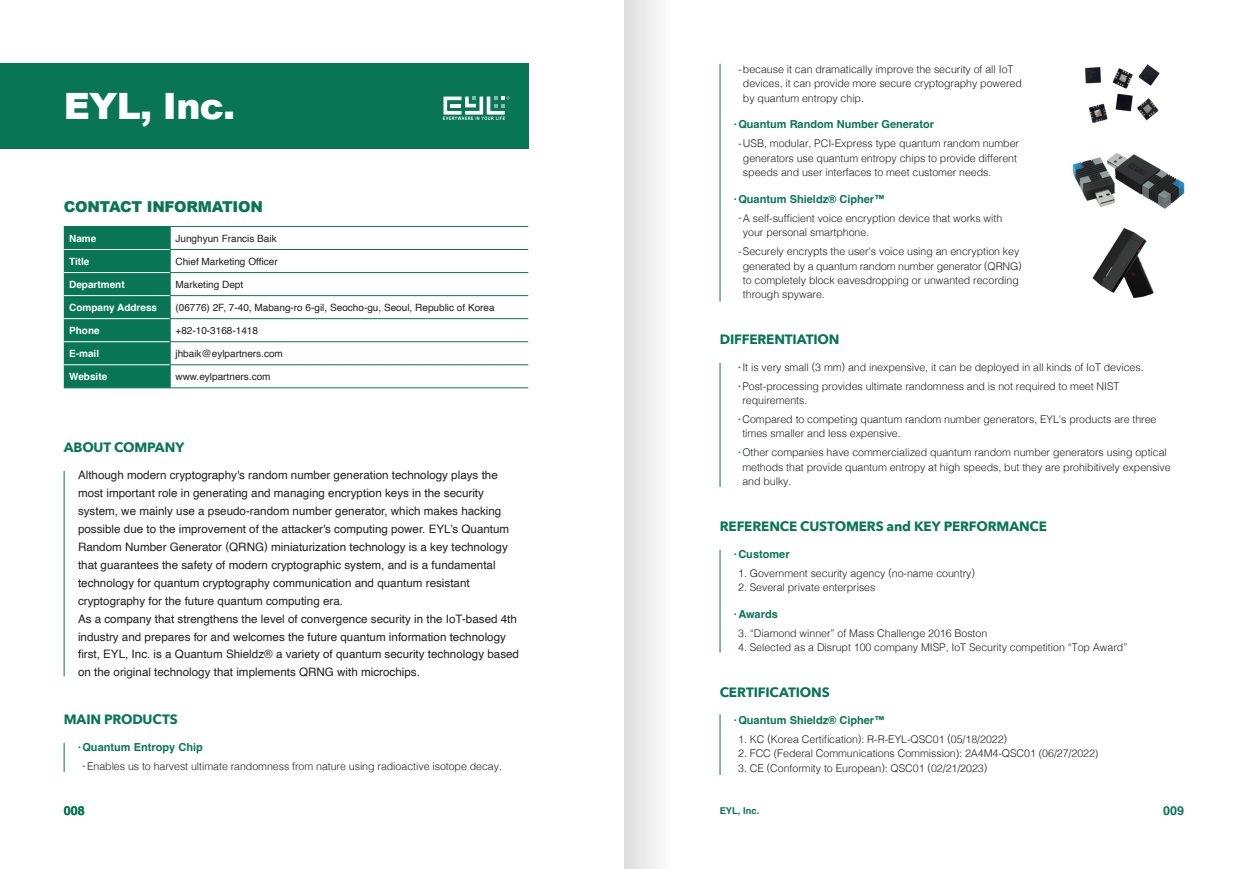
<style>
.page{position:relative;width:1248px;height:869px;background:#fff}
.page>*{position:absolute;margin:0;border:0;box-sizing:border-box;transform-origin:0 0}
.t1{font:900 36.25px "Arial";letter-spacing:-.02em;color:#fff}
.t2{font:900 15px "Arial";letter-spacing:-.02em;color:#087655}
.t3{font:700 13.5px "Avenir Next";letter-spacing:-.01em;color:#087655}
.t4{font:700 12.5px "Helvetica";color:#087655}
.t5{font:11.62px/17.9px "Helvetica";color:#231f20}
.t6{font:700 11px "Helvetica";color:#087655}
.t7{font:300 10.62px/14.4px "Helvetica";letter-spacing:-.005em;color:#231f20}
.t8{font:10px "Helvetica";color:#231f20}
.t9{font:700 10px "Helvetica";color:#fff}
.t10{font:700 9.38px "Helvetica";color:#087655}
.s1{font-weight:700;color:#087655}
</style>
<div class="page">
<hr style="left:170px;top:226px;width:358px;height:1px;background:#087655">
<hr style="left:170px;top:249px;width:358px;height:1px;background:#087655">
<hr style="left:170px;top:272px;width:358px;height:1px;background:#087655">
<hr style="left:170px;top:295px;width:358px;height:1px;background:#087655">
<hr style="left:170px;top:318px;width:358px;height:1px;background:#087655">
<hr style="left:170px;top:341px;width:358px;height:1px;background:#087655">
<hr style="left:64px;top:387px;width:106px;height:1px;background:#087655">
<svg style="left:64px;top:226px;width:107px;height:161px;background:#117b5b"></svg>
<hr style="left:170px;top:364px;width:358px;height:1px;background:#087655">
<hr style="left:170px;top:387px;width:358px;height:1px;background:#087655">
<hr style="left:64px;top:470px;width:1px;height:206px;background:#087655">
<div style="left:0;top:64px;width:528px;height:85px;background:#087655"></div>
<svg style="left:443px;top:96px;width:66px;height:18px"></svg>
<hr style="left:719px;top:64px;width:1px;height:237px;background:#087655">
<hr style="left:719px;top:362px;width:1px;height:124px;background:#087655">
<hr style="left:719px;top:549px;width:1px;height:103px;background:#087655">
<hr style="left:719px;top:714px;width:1px;height:60px;background:#087655">
<img style="left:1072px;top:152px;width:113px;height:57px">
<img style="left:1092px;top:228px;width:62px;height:71px">
<img style="left:1085px;top:64px;width:75px;height:59px">
<img style="left:443px;top:116px;width:62px;height:4px">
<div style="left:624px;top:0;width:54px;height:868px;background:linear-gradient(to right,#ddd,#fff)"></div>
<svg style="left:64px;top:742px;width:1px;height:29px"></svg>
<h1 class="t1" style="left:64px;top:80px;width:173px">EYL, Inc.</h1>
<h2 class="t2" style="left:64px;top:196px;width:200px">CONTACT INFORMATION</h2>
<p class="t9" style="left:69px;top:232px;width:29px">Name</p>
<p class="t8" style="left:175px;top:230px;width:103px">Junghyun Francis Baik</p>
<p class="t9" style="left:69px;top:255px;width:22px">Title</p>
<p class="t8" style="left:175px;top:253px;width:104px">Chief Marketing Officer</p>
<p class="t9" style="left:69px;top:278px;width:57px">Department</p>
<p class="t8" style="left:175px;top:276px;width:69px">Marketing Dept</p>
<p class="t9" style="left:69px;top:301px;width:89px">Company Address</p>
<p class="t8" style="left:175px;top:299px;width:321px">(06776) 2F, 7-40, Mabang-ro 6-gil, Seocho-gu, Seoul, Republic of Korea</p>
<p class="t9" style="left:69px;top:324px;width:32px">Phone</p>
<p class="t8" style="left:175px;top:322px;width:84px">+82-10-3168-1418</p>
<p class="t9" style="left:69px;top:347px;width:32px">E-mail</p>
<p class="t8" style="left:175px;top:345px;width:109px">jhbaik@eylpartners.com</p>
<p class="t9" style="left:69px;top:370px;width:40px">Website</p>
<p class="t8" style="left:175px;top:368px;width:97px">www.eylpartners.com</p>
<p class="t3" style="left:64px;top:435px;width:122px">ABOUT COMPANY</p>
<p class="t5" style="left:78px;top:466px;width:442px">Although modern cryptography's random number generation technology plays the most important role in generating and managing encryption keys in the security system, we mainly use a pseudo-random number generator, which makes hacking possible due to the improvement of the attacker's computing power. EYL’s Quantum Random Number Generator (QRNG) miniaturization technology is a key technology that guarantees the safety of modern cryptographic system, and is a fundamental technology for quantum cryptography communication and quantum resistant cryptography for the future quantum computing era.<br>As a company that strengthens the level of convergence security in the IoT-based 4th industry and prepares for and welcomes the future quantum information technology first, EYL, Inc. is a Quantum Shieldz® a variety of quantum security technology based on the original technology that implements QRNG with microchips.</p>
<p class="t3" style="left:64px;top:707px;width:115px">MAIN PRODUCTS</p>
<p class="t6" style="left:78px;top:739px;width:126px">·Quantum Entropy Chip</p>
<p class="t7" style="left:82px;top:757px;width:421px">-Enables us to harvest ultimate randomness from nature using radioactive isotope decay.</p>
<p class="t4" style="left:64px;top:802px;width:22px">008</p>
<p class="t7" style="left:743px;top:61px;width:280px;text-indent:-5px">-because it can dramatically improve the security of all IoT devices, it can provide more secure cryptography powered by quantum entropy chip.</p>
<p class="t6" style="left:733px;top:118px;width:202px">·Quantum Random Number Generator</p>
<p class="t7" style="left:743px;top:136px;width:277px;text-indent:-5px">-USB, modular, PCI-Express type quantum random number generators use quantum entropy chips to provide different speeds and user interfaces to meet customer needs.</p>
<p class="t6" style="left:733px;top:192px;width:153px">·Quantum Shieldz® Cipher™</p>
<p class="t7" style="left:743px;top:210px;width:261px;text-indent:-5px">-A self-sufficient voice encryption device that works with your personal smartphone.</p>
<p class="t7" style="left:743px;top:243px;width:280px;text-indent:-5px">-Securely encrypts the user's voice using an encryption key generated by a quantum random number generator (QRNG) to completely block eavesdropping or unwanted recording through spyware.</p>
<p class="t3" style="left:719px;top:328px;width:121px">DIFFERENTIATION</p>
<p class="t7" style="left:738px;top:356px;width:407px;line-height:19px"><span class="s1">·</span>It is very small (3 mm) and inexpensive, it can be deployed in all kinds of IoT devices. <span class="s1">·</span>Post-processing provides ultimate randomness and is not required to meet NIST</p>
<p class="t7" style="left:738px;top:390px;width:420px;line-height:19px;text-indent:4px">requirements.<br><span class="s1">·</span>Compared to competing quantum random number generators, EYL's products are three</p>
<p class="t7" style="left:738px;top:423px;width:430px;line-height:19px;text-indent:4px">times smaller and less expensive.<br><span class="s1">·</span>Other companies have commercialized quantum random number generators using optical</p>
<p class="t7" style="left:742px;top:459px;width:430px">methods that provide quantum entropy at high speeds, but they are prohibitively expensive and bulky.</p>
<p class="t3" style="left:719px;top:514px;width:329px">REFERENCE CUSTOMERS and KEY PERFORMANCE</p>
<p class="t6" style="left:733px;top:547px;width:57px">·Customer</p>
<p class="t7" style="left:738px;top:565px;width:238px">1. Government security agency (no-name country)</p>
<p class="t7" style="left:738px;top:579px;width:139px">2. Several private enterprises</p>
<p class="t6" style="left:733px;top:607px;width:45px">·Awards</p>
<p class="t7" style="left:738px;top:625px;width:251px">3. “Diamond winner” of Mass Challenge 2016 Boston</p>
<p class="t7" style="left:738px;top:639px;width:391px">4. Selected as a Disrupt 100 company MISP, IoT Security competition “Top Award”</p>
<p class="t3" style="left:719px;top:680px;width:111px">CERTIFICATIONS</p>
<p class="t6" style="left:733px;top:713px;width:153px">·Quantum Shieldz® Cipher™</p>
<p class="t7" style="left:738px;top:731px;width:270px">1. KC (Korea Certification): R-R-EYL-QSC01 (05/18/2022)</p>
<p class="t7" style="left:738px;top:745px;width:362px">2. FCC (Federal Communications Commission): 2A4M4-QSC01 (06/27/2022)</p>
<p class="t7" style="left:738px;top:759px;width:250px">3. CE (Conformity to European): QSC01 (02/21/2023)</p>
<p class="t10" style="left:719px;top:804px;width:41px">EYL, Inc.</p>
<p class="t4" style="left:1163px;top:802px;width:22px">009</p>
</div>
